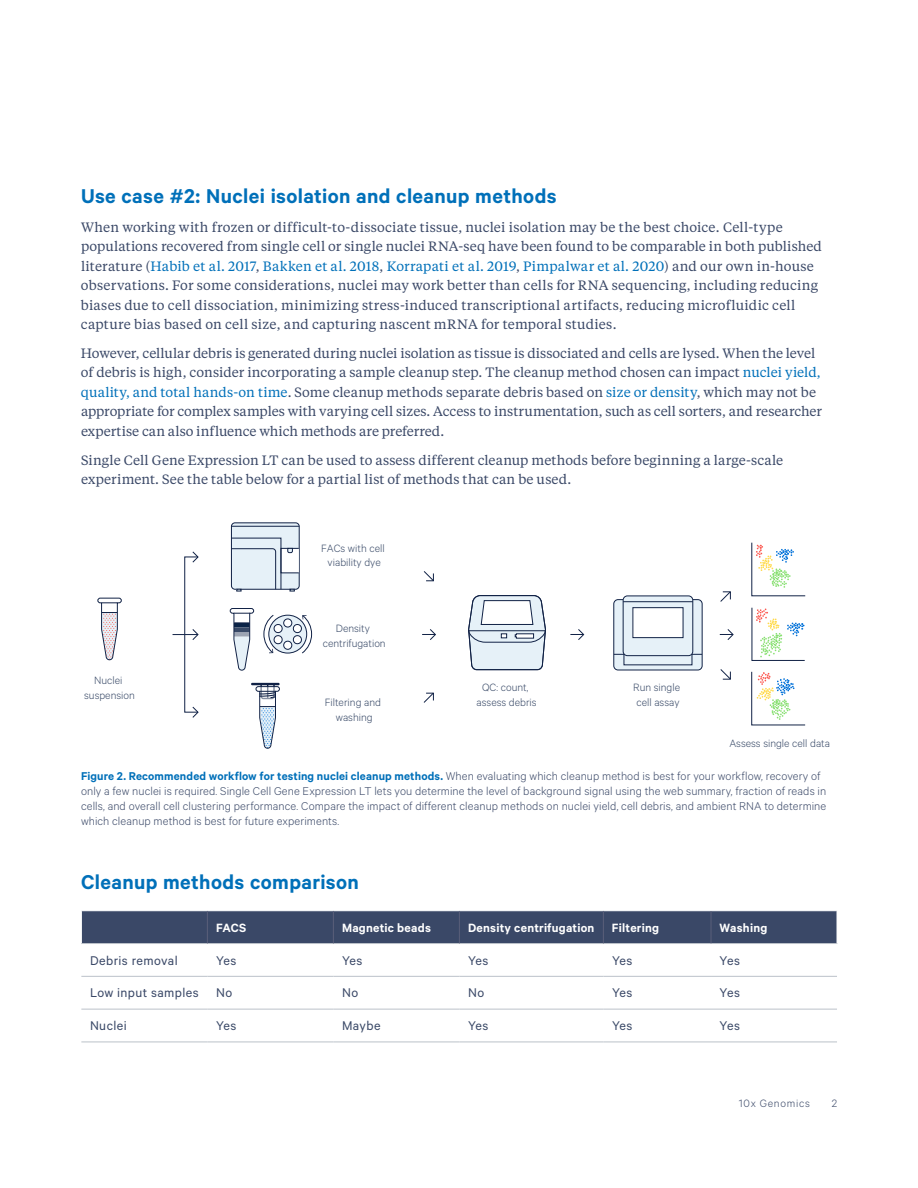
<style>
.page{position:relative;width:918px;height:1188px;background:#fff}
.page>*{position:absolute;margin:0;border:0;box-sizing:border-box;transform-origin:0 0}
.t1{font:600 22.5px "Calibre";letter-spacing:.02em;color:#0070b9}
.t2{font:14.25px "Calibre";letter-spacing:.03em;color:#3a4867}
.t3{font:14.25px "Calibre";letter-spacing:.03em;color:#3a4967}
.t4{font:13.5px/19.5px "Tiempos Text";letter-spacing:.01em;color:#3a4867}
.t5{font:600 13.5px "Calibre";letter-spacing:.015em;color:#fff}
.t6{font:300 12.75px/15px "Calibre";letter-spacing:.005em;color:#3a4867}
.t7{font:300 12px/14.9px "Calibre";color:#384967;text-align:center}
.t8{font:300 12px "Calibre";letter-spacing:.06em;color:#3a4867}
.s1{color:#0070b9}
.s2{font-weight:600;color:#0070b9}
</style>
<div class="page">
<svg style="left:422px;top:629px;width:14px;height:11px"></svg>
<svg style="left:570px;top:629px;width:14px;height:11px"></svg>
<svg style="left:720px;top:629px;width:14px;height:11px"></svg>
<svg style="left:192px;top:551px;width:7px;height:12px"></svg>
<svg style="left:192px;top:706px;width:7px;height:12px"></svg>
<svg style="left:173px;top:629px;width:26px;height:11px"></svg>
<svg style="left:230px;top:608px;width:24px;height:63px"></svg>
<svg style="left:97px;top:598px;width:25px;height:62px"></svg>
<div style="left:231px;top:523px;width:68px;height:66px;background:#e6f1f8;border-radius:4px"></div>
<div style="left:231px;top:522px;width:69px;height:68px;border:1px solid #112246;border-radius:4px"></div>
<div style="left:281px;top:548px;width:18px;height:25px;background:#fff"></div>
<hr style="left:231px;top:526px;width:68px;height:1px;background:#112246">
<svg style="left:287px;top:548px;width:6px;height:5px"></svg>
<svg style="left:231px;top:538px;width:50px;height:53px"></svg>
<svg style="left:269px;top:615px;width:38px;height:38px"></svg>
<div style="left:268px;top:615px;width:39px;height:38px;border:1px solid #112246;border-radius:50%"></div>
<div style="left:284px;top:619px;width:8px;height:8px;background:#fff;border-radius:50%"></div>
<div style="left:283px;top:619px;width:9px;height:8px;border:1px solid #112246;border-radius:50%"></div>
<div style="left:284px;top:641px;width:8px;height:8px;background:#fff;border-radius:50%"></div>
<div style="left:283px;top:641px;width:9px;height:9px;border:1px solid #112246;border-radius:50%"></div>
<svg style="left:293px;top:615px;width:19px;height:39px"></svg>
<svg style="left:263px;top:615px;width:20px;height:39px"></svg>
<hr style="left:251px;top:683px;width:29px;height:2px;background:#112246">
<svg style="left:255px;top:683px;width:25px;height:66px"></svg>
<svg style="left:468px;top:595px;width:78px;height:75px"></svg>
<svg style="left:423px;top:571px;width:11px;height:10px"></svg>
<svg style="left:423px;top:693px;width:11px;height:10px"></svg>
<svg style="left:613px;top:599px;width:90px;height:71px;background:#c3cfdb"></svg>
<div style="left:624px;top:654px;width:68px;height:11px;background:#e6f1f8"></div>
<div style="left:623px;top:596px;width:70px;height:60px;background:#e6f1f8;border-radius:4px"></div>
<div style="left:623px;top:596px;width:70px;height:60px;border:1px solid #112246;border-radius:4px"></div>
<div style="left:633px;top:608px;width:50px;height:30px;background:#fff"></div>
<div style="left:633px;top:607px;width:50px;height:31px;border:1px solid #112246"></div>
<hr style="left:623px;top:601px;width:70px;height:1px;background:#112246">
<svg style="left:751px;top:607px;width:54px;height:54px"></svg>
<svg style="left:751px;top:542px;width:55px;height:54px"></svg>
<svg style="left:720px;top:591px;width:11px;height:11px"></svg>
<svg style="left:720px;top:669px;width:11px;height:11px"></svg>
<svg style="left:751px;top:671px;width:55px;height:54px"></svg>
<div style="left:82px;top:911px;width:755px;height:32px;background:#3a4867"></div>
<hr style="left:81px;top:943px;width:126px;height:1px;background:#bbc1c9">
<hr style="left:207px;top:943px;width:126px;height:1px;background:#bbc1c9">
<hr style="left:333px;top:943px;width:126px;height:1px;background:#bbc1c9">
<hr style="left:459px;top:943px;width:144px;height:1px;background:#bbc1c9">
<hr style="left:603px;top:943px;width:108px;height:1px;background:#bbc1c9">
<hr style="left:711px;top:943px;width:126px;height:1px;background:#bbc1c9">
<hr style="left:81px;top:976px;width:126px;height:1px;background:#bbc1c9">
<hr style="left:207px;top:976px;width:126px;height:1px;background:#bbc1c9">
<hr style="left:333px;top:976px;width:126px;height:1px;background:#bbc1c9">
<hr style="left:459px;top:976px;width:144px;height:1px;background:#bbc1c9">
<hr style="left:603px;top:976px;width:108px;height:1px;background:#bbc1c9">
<hr style="left:711px;top:976px;width:126px;height:1px;background:#bbc1c9">
<hr style="left:81px;top:1009px;width:126px;height:1px;background:#bbc1c9">
<hr style="left:207px;top:1009px;width:126px;height:1px;background:#bbc1c9">
<hr style="left:333px;top:1009px;width:126px;height:1px;background:#bbc1c9">
<hr style="left:459px;top:1009px;width:144px;height:1px;background:#bbc1c9">
<hr style="left:603px;top:1009px;width:108px;height:1px;background:#bbc1c9">
<hr style="left:711px;top:1009px;width:126px;height:1px;background:#bbc1c9">
<hr style="left:81px;top:1042px;width:126px;height:1px;background:#bbc1c9">
<hr style="left:207px;top:1042px;width:126px;height:1px;background:#bbc1c9">
<hr style="left:333px;top:1042px;width:126px;height:1px;background:#bbc1c9">
<hr style="left:459px;top:1042px;width:144px;height:1px;background:#bbc1c9">
<hr style="left:603px;top:1042px;width:108px;height:1px;background:#bbc1c9">
<hr style="left:711px;top:1042px;width:126px;height:1px;background:#bbc1c9">
<hr style="left:207px;top:911px;width:1px;height:32px;background:#5a5f7a">
<hr style="left:333px;top:911px;width:1px;height:32px;background:#5a5f7a">
<hr style="left:459px;top:911px;width:1px;height:32px;background:#5a5f7a">
<hr style="left:603px;top:911px;width:1px;height:32px;background:#5a5f7a">
<hr style="left:711px;top:911px;width:1px;height:32px;background:#5a5f7a">
<h1 class="t1" style="left:81px;top:183px;width:477px">Use case #2: Nuclei isolation and cleanup methods</h1>
<p class="t4" style="left:81px;top:217px;width:743px">When working with frozen or difficult-to-dissociate tissue, nuclei isolation may be the best choice. Cell-type populations recovered from single cell or single nuclei RNA-seq have been found to be comparable in both published literature (<span class="s1">Habib et al. 2017</span>, <span class="s1">Bakken et al. 2018</span>, <span class="s1">Korrapati et al. 2019</span>, <span class="s1">Pimpalwar et al. 2020</span>) and our own in-house observations. For some considerations, nuclei may work better than cells for RNA sequencing, including reducing biases due to cell dissociation, minimizing stress-induced transcriptional artifacts, reducing microfluidic cell capture bias based on cell size, and capturing nascent mRNA for temporal studies.</p>
<p class="t4" style="left:81px;top:343px;width:742px">However, cellular debris is generated during nuclei isolation as tissue is dissociated and cells are lysed. When the level of debris is high, consider incorporating a sample cleanup step. The cleanup method chosen can impact <span class="s1">nuclei yield, quality, and total hands-on time</span>. Some cleanup methods separate debris based on <span class="s1">size or density</span>, which may not be appropriate for complex samples with varying cell sizes. Access to instrumentation, such as cell sorters, and researcher expertise can also influence which methods are preferred.</p>
<p class="t4" style="left:81px;top:449px;width:704px">Single Cell Gene Expression LT can be used to assess different cleanup methods before beginning a large-scale experiment. See the table below for a partial list of methods that can be used.</p>
<p class="t7" style="left:321px;top:540px;width:65px">FACs with cell viability dye</p>
<p class="t7" style="left:84px;top:672px;width:52px">Nuclei suspension</p>
<p class="t7" style="left:323px;top:621px;width:64px">Density centrifugation</p>
<p class="t7" style="left:325px;top:695px;width:58px">Filtering and washing</p>
<p class="t7" style="left:477px;top:679px;width:62px">QC: count, assess debris</p>
<p class="t7" style="left:633px;top:679px;width:49px;text-align:left">Run single cell assay</p>
<p class="t7" style="left:729px;top:735px;width:102px">Assess single cell data</p>
<p class="t6" style="left:81px;top:768px;width:747px"><span class="s2">Figure 2. Recommended workflow for testing nuclei cleanup methods.</span> When evaluating which cleanup method is best for your workflow, recovery of only a few nuclei is required. Single Cell Gene Expression LT lets you determine the level of background signal using the web summary, fraction of reads in cells, and overall cell clustering performance. Compare the impact of different cleanup methods on nuclei yield, cell debris, and ambient RNA to determine which cleanup method is best for future experiments.</p>
<h1 class="t1" style="left:81px;top:869px;width:279px">Cleanup methods comparison</h1>
<p class="t5" style="left:216px;top:919px;width:32px">FACS</p>
<p class="t5" style="left:342px;top:919px;width:90px">Magnetic beads</p>
<p class="t5" style="left:468px;top:919px;width:128px">Density centrifugation</p>
<p class="t5" style="left:612px;top:919px;width:49px">Filtering</p>
<p class="t5" style="left:720px;top:919px;width:49px">Washing</p>
<p class="t2" style="left:90px;top:952px;width:89px">Debris removal</p>
<p class="t2" style="left:216px;top:952px;width:22px">Yes</p>
<p class="t2" style="left:342px;top:952px;width:22px">Yes</p>
<p class="t2" style="left:468px;top:952px;width:22px">Yes</p>
<p class="t2" style="left:612px;top:952px;width:22px">Yes</p>
<p class="t2" style="left:720px;top:952px;width:22px">Yes</p>
<p class="t2" style="left:90px;top:985px;width:144px">Low input samples No</p>
<p class="t2" style="left:342px;top:985px;width:18px">No</p>
<p class="t2" style="left:468px;top:985px;width:18px">No</p>
<p class="t2" style="left:612px;top:985px;width:22px">Yes</p>
<p class="t2" style="left:720px;top:985px;width:22px">Yes</p>
<p class="t3" style="left:90px;top:1017px;width:38px">Nuclei</p>
<p class="t3" style="left:216px;top:1017px;width:22px">Yes</p>
<p class="t3" style="left:342px;top:1017px;width:40px">Maybe</p>
<p class="t3" style="left:468px;top:1017px;width:22px">Yes</p>
<p class="t3" style="left:612px;top:1017px;width:22px">Yes</p>
<p class="t3" style="left:720px;top:1017px;width:22px">Yes</p>
<p class="t8" style="left:739px;top:1096px;width:73px">10x Genomics</p>
<p class="t8" style="left:832px;top:1096px;width:7px">2</p>
</div>
